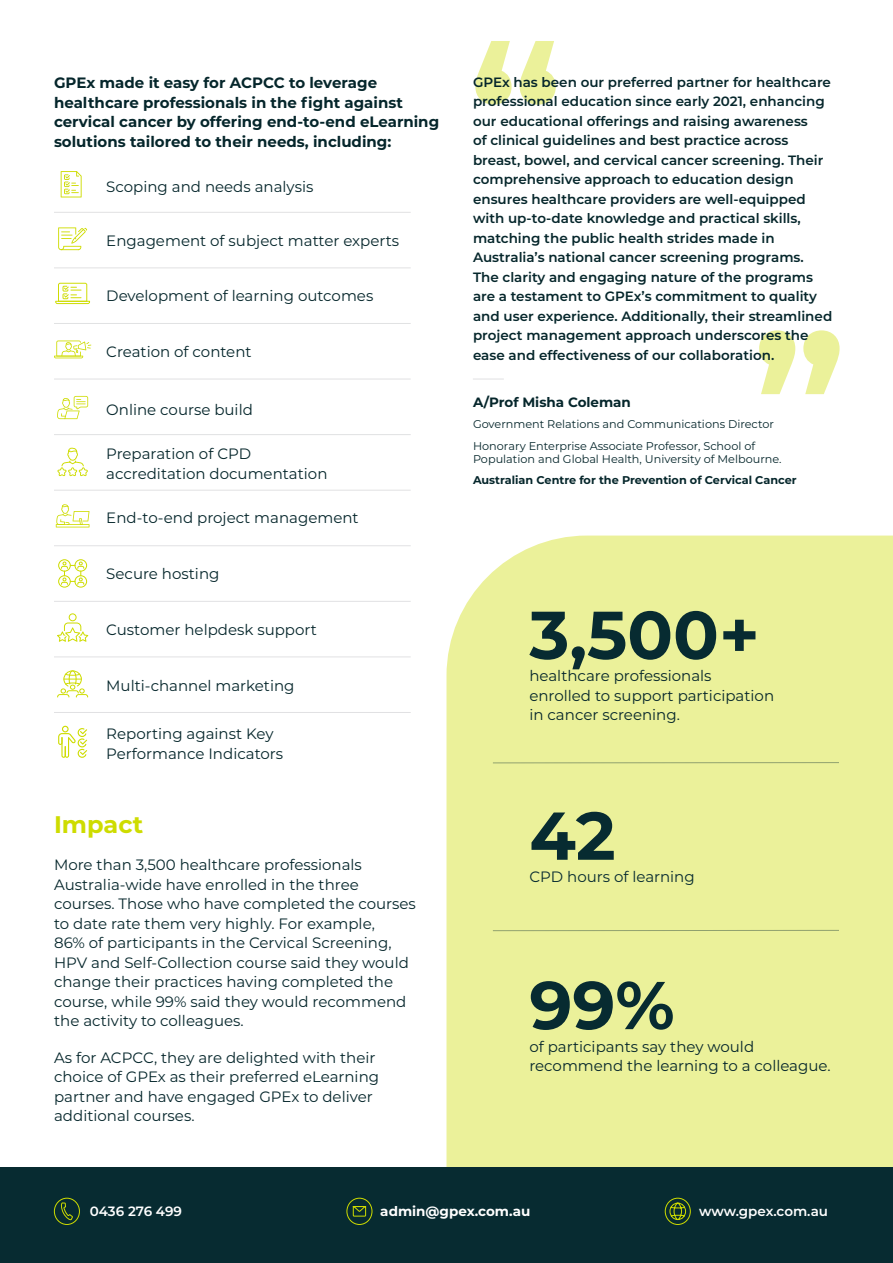
<style>
.page{position:relative;width:893px;height:1263px;background:#fff}
.page>*{position:absolute;margin:0;border:0;box-sizing:border-box;transform-origin:0 0}
.t1{font:700 187.5px "Montserrat";color:#cedc00}
.t2{font:700 67.5px "Montserrat";color:#072b31}
.t3{font:700 24px "Montserrat";color:#cedc00}
.Body{font:15px/19.5px "Montserrat";color:#05262b}
.Body-2{font:700 15px/19.5px "Montserrat";color:#05262b}
.Body-3{font:15px "Montserrat";color:#072b31}
.Body-4{font:600 13.5px/19.5px "Montserrat";color:#05262b}
.Paragraph_Style_1{font:600 13.5px "Montserrat";letter-spacing:-.005em;color:#fff}
.Body-5{font:700 13.5px "Montserrat";color:#05262b}
.Paragraph_Style_1-2{font:700 13.5px "Montserrat";color:#fff}
.Body-6{font:11.25px/13.5px "Montserrat";color:#05262b}
.Body-7{font:700 11.25px "Montserrat";color:#05262b}
</style>
<div class="page">
<div style="left:446px;top:535px;width:447px;height:632px;background:#ebf19a"></div>
<hr style="left:493px;top:762px;width:346px;height:1px;background:#05262b">
<hr style="left:493px;top:930px;width:346px;height:1px;background:#05262b">
<svg style="left:61px;top:171px;width:21px;height:26px"></svg>
<svg style="left:58px;top:227px;width:29px;height:23px"></svg>
<hr style="left:56px;top:524px;width:33px;height:3px;background:#cedc00">
<svg style="left:56px;top:504px;width:33px;height:21px"></svg>
<svg style="left:54px;top:340px;width:37px;height:18px"></svg>
<svg style="left:57px;top:396px;width:31px;height:23px"></svg>
<svg style="left:57px;top:448px;width:31px;height:28px"></svg>
<svg style="left:55px;top:283px;width:35px;height:21px"></svg>
<svg style="left:58px;top:559px;width:29px;height:29px"></svg>
<svg style="left:57px;top:670px;width:31px;height:27px"></svg>
<svg style="left:57px;top:613px;width:31px;height:29px"></svg>
<svg style="left:58px;top:726px;width:29px;height:32px"></svg>
<div style="left:0;top:1167px;width:893px;height:96px;background:#072b31"></div>
<svg style="left:61px;top:1202px;width:12px;height:19px"></svg>
<div style="left:54px;top:1198px;width:26px;height:27px;border:1px solid #cedc00;border-radius:50%"></div>
<div style="left:347px;top:1198px;width:25px;height:27px;border:1px solid #cedc00;border-radius:50%"></div>
<svg style="left:352px;top:1206px;width:15px;height:11px"></svg>
<div style="left:665px;top:1198px;width:26px;height:27px;border:1px solid #cedc00;border-radius:50%"></div>
<svg style="left:669px;top:1202px;width:17px;height:18px"></svg>
<hr style="left:54px;top:212px;width:357px;height:1px;background:#b2b3b7">
<hr style="left:54px;top:267px;width:357px;height:1px;background:#b2b3b7">
<hr style="left:54px;top:323px;width:357px;height:1px;background:#b2b3b7">
<hr style="left:54px;top:379px;width:357px;height:1px;background:#b2b3b7">
<hr style="left:473px;top:379px;width:31px;height:1px;background:#b2b3b7">
<hr style="left:54px;top:434px;width:357px;height:1px;background:#b2b3b7">
<hr style="left:54px;top:490px;width:357px;height:1px;background:#b2b3b7">
<hr style="left:54px;top:545px;width:357px;height:1px;background:#b2b3b7">
<hr style="left:54px;top:601px;width:357px;height:1px;background:#b2b3b7">
<hr style="left:54px;top:656px;width:357px;height:1px;background:#b2b3b7">
<hr style="left:54px;top:712px;width:357px;height:1px;background:#b2b3b7">
<p class="Body-2" style="left:54px;top:73px;width:387px">GPEx made it easy for ACPCC to leverage healthcare professionals in the fight against cervical cancer by offering end-to-end eLearning solutions tailored to their needs, including:</p>
<p class="Body" style="left:106px;top:176px;width:209px">Scoping and needs analysis</p>
<p class="Body" style="left:106px;top:230px;width:294px">Engagement of subject matter experts</p>
<p class="Body" style="left:106px;top:285px;width:269px">Development of learning outcomes</p>
<p class="Body" style="left:106px;top:341px;width:147px">Creation of content</p>
<p class="Body" style="left:106px;top:399px;width:148px">Online course build</p>
<p class="Body" style="left:106px;top:444px;width:223px">Preparation of CPD accreditation documentation</p>
<p class="Body" style="left:106px;top:507px;width:254px">End-to-end project management</p>
<p class="Body" style="left:106px;top:564px;width:115px">Secure hosting</p>
<p class="Body" style="left:106px;top:619px;width:212px">Customer helpdesk support</p>
<p class="Body" style="left:106px;top:676px;width:190px">Multi-channel marketing</p>
<p class="Body" style="left:106px;top:724px;width:178px">Reporting against Key<br>Performance Indicators</p>
<h2 class="t3" style="left:54px;top:808px;width:91px">Impact</h2>
<p class="Body" style="left:54px;top:854px;width:363px">More than 3,500 healthcare professionals Australia-wide have enrolled in the three courses. Those who have completed the courses to date rate them very highly. For example,<br>86% of participants in the Cervical Screening, HPV and Self-Collection course said they would change their practices having completed the course, while 99% said they would recommend the activity to colleagues.</p>
<p class="Body" style="left:54px;top:1047px;width:327px">As for ACPCC, they are delighted with their choice of GPEx as their preferred eLearning partner and have engaged GPEx to deliver additional courses.</p>
<h1 class="t1" style="left:469px;top:-22px;width:95px">“</h1>
<p class="Body-4" style="left:473px;top:71px;width:361px">GPEx has been our preferred partner for healthcare professional education since early 2021, enhancing our educational offerings and raising awareness<br>of clinical guidelines and best practice across breast, bowel, and cervical cancer screening. Their comprehensive approach to education design ensures healthcare providers are well-equipped with up-to-date knowledge and practical skills, matching the public health strides made in Australia’s national cancer screening programs.<br>The clarity and engaging nature of the programs are a testament to GPEx’s commitment to quality and user experience. Additionally, their streamlined project management approach underscores the ease and effectiveness of our collaboration.</p>
<h1 class="t1" style="left:753px;top:269px;width:95px">”</h1>
<p class="Body-5" style="left:473px;top:393px;width:159px">A/Prof Misha Coleman</p>
<p class="Body-6" style="left:473px;top:417px;width:302px">Government Relations and Communications Director</p>
<p class="Body-6" style="left:473px;top:438px;width:310px">Honorary Enterprise Associate Professor, School of<br>Population and Global Health, University of Melbourne.</p>
<p class="Body-7" style="left:473px;top:472px;width:325px">Australian Centre for the Prevention of Cervical Cancer</p>
<p class="t2" style="left:529px;top:586px;width:232px">3,500+</p>
<p class="Body" style="left:529px;top:666px;width:246px">healthcare professionals enrolled to support participation in cancer screening.</p>
<p class="t2" style="left:529px;top:787px;width:88px">42</p>
<p class="Body-3" style="left:529px;top:867px;width:167px">CPD hours of learning</p>
<p class="t2" style="left:529px;top:956px;width:147px">99%</p>
<p class="Body" style="left:529px;top:1036px;width:303px">of participants say they would recommend the learning to a colleague.</p>
<p class="Paragraph_Style_1" style="left:90px;top:1201px;width:94px">0436 276 499</p>
<p class="Paragraph_Style_1-2" style="left:380px;top:1201px;width:151px">admin@gpex.com.au</p>
<p class="Paragraph_Style_1" style="left:699px;top:1201px;width:130px">www.gpex.com.au</p>
</div>
